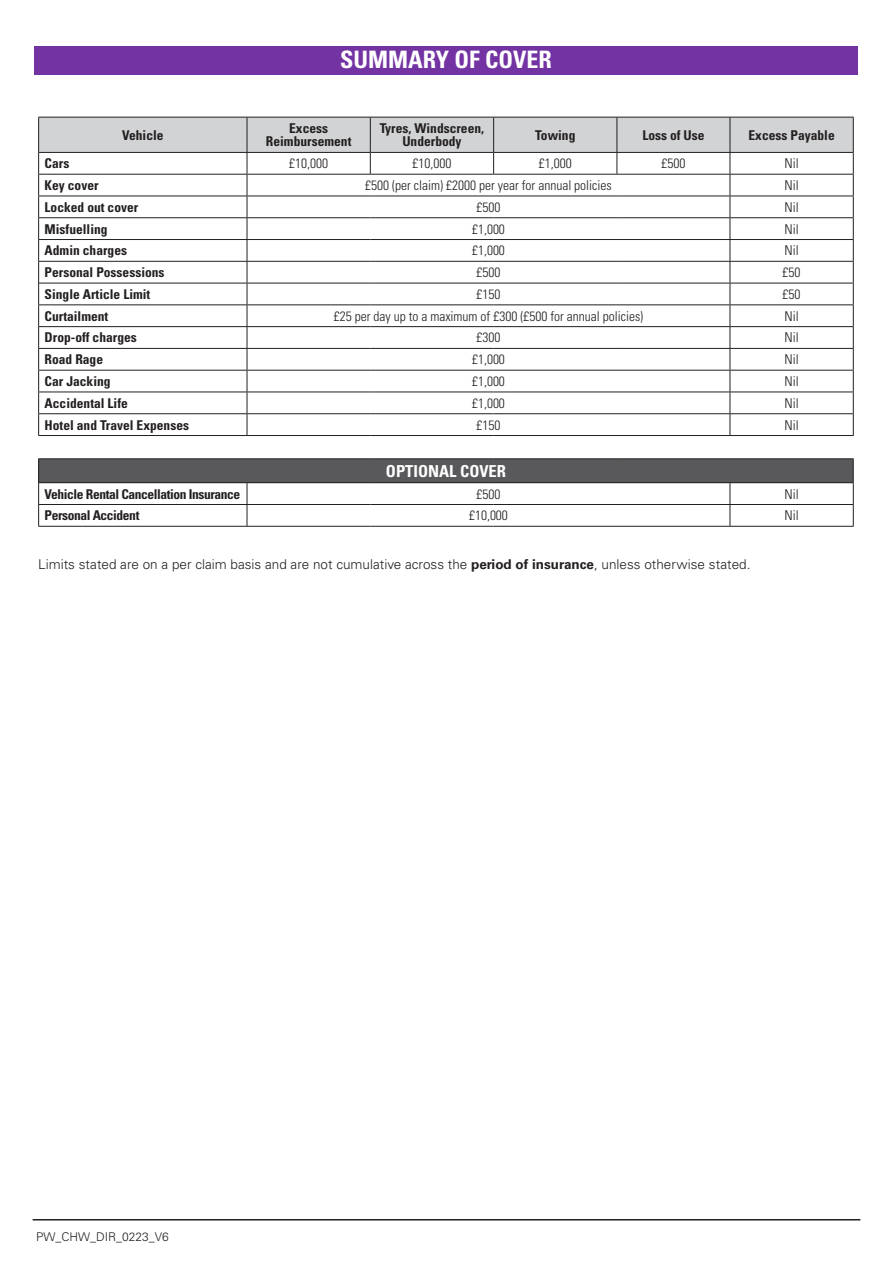
<style>
.page{position:relative;width:893px;height:1263px;background:#fff}
.page>*{position:absolute;margin:0;border:0;box-sizing:border-box;transform-origin:0 0}
.Heading_2{font:700 condensed 24px "Univers LT Std";color:#fff}
.Table_Paragraph{font:700 condensed 16.5px "Univers LT Std";color:#fff}
.Table_Paragraph-2{font:700 condensed 13.5px/13.5px "Univers LT Std";color:#231f20;text-align:center}
.Table_Paragraph-3{font:300 condensed 13.5px "Univers LT Std";color:#231f20}
.Body_Text{font:300 13.5px "Univers LT Std";color:#231f20}
.Table_Paragraph-4{font:700 condensed 13.5px "Univers LT Std";letter-spacing:-.03em;color:#231f20}
.t1{font:300 12px "Univers LT Std";color:#231f20}
.s1{font-weight:700}
</style>
<div class="page">
<hr style="left:33px;top:1219px;width:827px;height:1px;background:#231f20">
<div style="left:34px;top:46px;width:824px;height:28px;background:#7333a3"></div>
<div style="left:39px;top:459px;width:814px;height:24px;background:#59595c"></div>
<svg style="left:38px;top:117px;width:816px;height:318px"></svg>
<hr style="left:38px;top:435px;width:209px;height:1px;background:#231f20">
<hr style="left:247px;top:435px;width:123px;height:1px;background:#231f20">
<hr style="left:370px;top:435px;width:124px;height:1px;background:#231f20">
<hr style="left:494px;top:435px;width:123px;height:1px;background:#231f20">
<hr style="left:617px;top:435px;width:113px;height:1px;background:#231f20">
<hr style="left:730px;top:435px;width:124px;height:1px;background:#231f20">
<hr style="left:38px;top:458px;width:209px;height:1px;background:#231f20">
<hr style="left:247px;top:458px;width:123px;height:1px;background:#231f20">
<hr style="left:370px;top:458px;width:124px;height:1px;background:#231f20">
<hr style="left:494px;top:458px;width:123px;height:1px;background:#231f20">
<hr style="left:617px;top:458px;width:113px;height:1px;background:#231f20">
<hr style="left:730px;top:458px;width:124px;height:1px;background:#231f20">
<hr style="left:38px;top:482px;width:209px;height:1px;background:#231f20">
<hr style="left:247px;top:482px;width:123px;height:1px;background:#231f20">
<hr style="left:370px;top:482px;width:124px;height:1px;background:#231f20">
<hr style="left:494px;top:482px;width:123px;height:1px;background:#231f20">
<hr style="left:617px;top:482px;width:113px;height:1px;background:#231f20">
<hr style="left:730px;top:482px;width:124px;height:1px;background:#231f20">
<hr style="left:38px;top:504px;width:209px;height:1px;background:#231f20">
<svg style="left:38px;top:459px;width:1px;height:67px"></svg>
<hr style="left:247px;top:504px;width:123px;height:1px;background:#231f20">
<svg style="left:247px;top:483px;width:1px;height:43px"></svg>
<hr style="left:370px;top:504px;width:124px;height:1px;background:#231f20">
<hr style="left:494px;top:504px;width:123px;height:1px;background:#231f20">
<hr style="left:617px;top:504px;width:113px;height:1px;background:#231f20">
<hr style="left:730px;top:504px;width:124px;height:1px;background:#231f20">
<svg style="left:730px;top:483px;width:1px;height:43px"></svg>
<svg style="left:853px;top:459px;width:1px;height:67px"></svg>
<hr style="left:38px;top:526px;width:209px;height:1px;background:#231f20">
<hr style="left:247px;top:526px;width:123px;height:1px;background:#231f20">
<hr style="left:370px;top:526px;width:124px;height:1px;background:#231f20">
<hr style="left:494px;top:526px;width:123px;height:1px;background:#231f20">
<hr style="left:617px;top:526px;width:113px;height:1px;background:#231f20">
<hr style="left:730px;top:526px;width:124px;height:1px;background:#231f20">
<hr style="left:39px;top:283px;width:208px;height:1px;background:#231f20">
<p class="Heading_2" style="left:340px;top:44px;width:213px">SUMMARY OF COVER</p>
<p class="Table_Paragraph-2" style="left:122px;top:128px;width:43px">Vehicle</p>
<p class="Table_Paragraph-2" style="left:266px;top:121px;width:87px">Excess<br>Reimbursement</p>
<p class="Table_Paragraph-2" style="left:380px;top:121px;width:106px">Tyres, Windscreen,<br>Underbody</p>
<p class="Table_Paragraph-2" style="left:535px;top:128px;width:42px">Towing</p>
<p class="Table_Paragraph-2" style="left:642px;top:128px;width:64px">Loss of Use</p>
<p class="Table_Paragraph-2" style="left:748px;top:128px;width:88px">Excess Payable</p>
<p class="Table_Paragraph-2" style="left:45px;top:157px;width:26px">Cars</p>
<p class="Table_Paragraph-3" style="left:289px;top:155px;width:40px">£10,000</p>
<p class="Table_Paragraph-3" style="left:412px;top:155px;width:40px">£10,000</p>
<p class="Table_Paragraph-3" style="left:539px;top:155px;width:34px">£1,000</p>
<p class="Table_Paragraph-3" style="left:661px;top:155px;width:25px">£500</p>
<p class="Table_Paragraph-3" style="left:784px;top:155px;width:16px">Nil</p>
<p class="Table_Paragraph-2" style="left:45px;top:178px;width:55px">Key cover</p>
<p class="Table_Paragraph-3" style="left:365px;top:177px;width:248px">£500 (per claim) £2000 per year for annual policies</p>
<p class="Table_Paragraph-3" style="left:784px;top:177px;width:16px">Nil</p>
<p class="Table_Paragraph-2" style="left:45px;top:200px;width:95px">Locked out cover</p>
<p class="Table_Paragraph-3" style="left:476px;top:199px;width:25px">£500</p>
<p class="Table_Paragraph-3" style="left:784px;top:199px;width:16px">Nil</p>
<p class="Table_Paragraph-2" style="left:45px;top:222px;width:65px">Misfuelling</p>
<p class="Table_Paragraph-3" style="left:472px;top:221px;width:34px">£1,000</p>
<p class="Table_Paragraph-3" style="left:784px;top:221px;width:16px">Nil</p>
<p class="Table_Paragraph-2" style="left:45px;top:244px;width:84px">Admin charges</p>
<p class="Table_Paragraph-3" style="left:472px;top:242px;width:34px">£1,000</p>
<p class="Table_Paragraph-3" style="left:784px;top:242px;width:16px">Nil</p>
<p class="Table_Paragraph-2" style="left:45px;top:265px;width:121px">Personal Possessions</p>
<p class="Table_Paragraph-3" style="left:476px;top:264px;width:25px">£500</p>
<p class="Table_Paragraph-3" style="left:783px;top:264px;width:19px">£50</p>
<p class="Table_Paragraph-2" style="left:45px;top:287px;width:107px">Single Article Limit</p>
<p class="Table_Paragraph-3" style="left:476px;top:286px;width:25px">£150</p>
<p class="Table_Paragraph-3" style="left:783px;top:286px;width:19px">£50</p>
<p class="Table_Paragraph-2" style="left:45px;top:309px;width:65px">Curtailment</p>
<p class="Table_Paragraph-3" style="left:334px;top:308px;width:311px">£25 per day up to a maximum of £300 (£500 for annual policies)</p>
<p class="Table_Paragraph-3" style="left:784px;top:308px;width:16px">Nil</p>
<p class="Table_Paragraph-2" style="left:45px;top:331px;width:94px">Drop-off charges</p>
<p class="Table_Paragraph-3" style="left:476px;top:330px;width:25px">£300</p>
<p class="Table_Paragraph-3" style="left:784px;top:330px;width:16px">Nil</p>
<p class="Table_Paragraph-2" style="left:45px;top:353px;width:60px">Road Rage</p>
<p class="Table_Paragraph-3" style="left:472px;top:351px;width:34px">£1,000</p>
<p class="Table_Paragraph-3" style="left:784px;top:351px;width:16px">Nil</p>
<p class="Table_Paragraph-2" style="left:45px;top:374px;width:68px">Car Jacking</p>
<p class="Table_Paragraph-3" style="left:472px;top:373px;width:34px">£1,000</p>
<p class="Table_Paragraph-3" style="left:784px;top:373px;width:16px">Nil</p>
<p class="Table_Paragraph-2" style="left:45px;top:396px;width:85px">Accidental Life</p>
<p class="Table_Paragraph-3" style="left:472px;top:395px;width:34px">£1,000</p>
<p class="Table_Paragraph-3" style="left:784px;top:395px;width:16px">Nil</p>
<p class="Table_Paragraph-2" style="left:45px;top:418px;width:146px">Hotel and Travel Expenses</p>
<p class="Table_Paragraph-3" style="left:476px;top:417px;width:25px">£150</p>
<p class="Table_Paragraph-3" style="left:784px;top:417px;width:16px">Nil</p>
<p class="Table_Paragraph" style="left:386px;top:461px;width:122px">OPTIONAL COVER</p>
<p class="Table_Paragraph-4" style="left:45px;top:485px;width:197px">Vehicle Rental Cancellation Insurance</p>
<p class="Table_Paragraph-3" style="left:476px;top:486px;width:25px">£500</p>
<p class="Table_Paragraph-3" style="left:784px;top:486px;width:16px">Nil</p>
<p class="Table_Paragraph-4" style="left:45px;top:507px;width:96px">Personal Accident</p>
<p class="Table_Paragraph-3" style="left:469px;top:507px;width:40px">£10,000</p>
<p class="Table_Paragraph-3" style="left:784px;top:507px;width:16px">Nil</p>
<p class="Body_Text" style="left:38px;top:556px;width:714px">Limits stated are on a per claim basis and are not cumulative across the <span class="s1">period of insurance</span>, unless otherwise stated.</p>
<p class="t1" style="left:36px;top:1229px;width:134px">PW_CHW_DIR_0223_V6</p>
</div>
